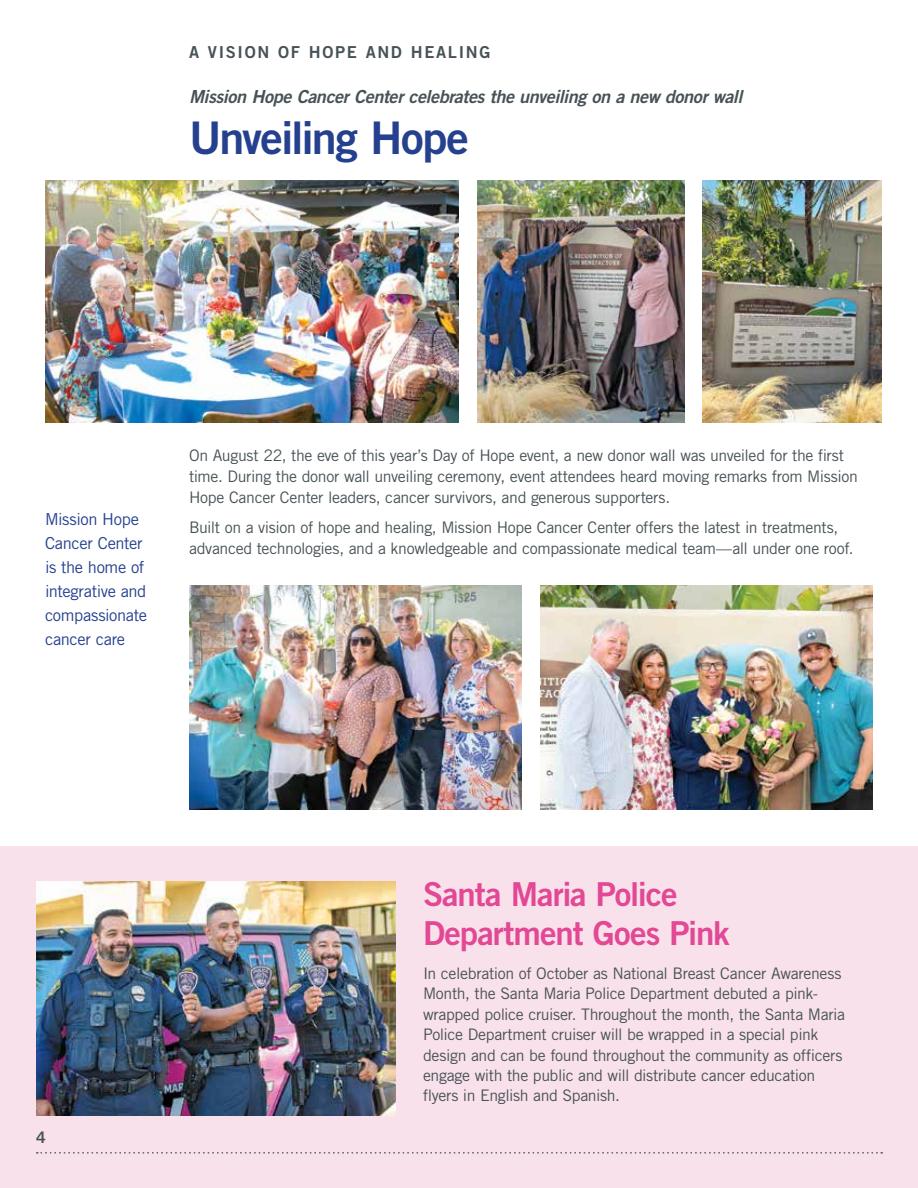
<style>
.page{position:relative;width:918px;height:1188px;background:#fff}
.page>*{position:absolute;margin:0;border:0;box-sizing:border-box;transform-origin:0 0}
.t1{font:45px "Trade Gothic LT Std Bd 2";letter-spacing:-.04em;color:#25408f}
.t2{font:33px/39px "Trade Gothic LT Std Bd 2";letter-spacing:-.035em;color:#e24894}
.t3{font:18px "Trade Gothic LT Std Bd 2 Obl";letter-spacing:-.025em;color:#475256}
.t4{font:16.5px/24px "Trade Gothic LT Std";letter-spacing:-.02em;color:#25408f}
.t5{font:16.5px "Trade Gothic Bold Two";letter-spacing:.1em;color:#475256}
.t6{font:15.9px/20.4px "Trade Gothic LT Std";letter-spacing:-.02em;color:#475256}
.t7{font:15.9px "Trade Gothic LT Std Bd 2";color:#475256}
</style>
<div class="page">
<img style="left:477px;top:180px;width:207px;height:243px">
<div style="left:0;top:846px;width:918px;height:342px;background:#f9e1eb"></div>
<svg style="left:37px;top:1152px;width:845px;height:2px"></svg>
<img style="left:36px;top:882px;width:360px;height:234px">
<img style="left:45px;top:180px;width:414px;height:243px">
<img style="left:189px;top:585px;width:333px;height:225px">
<img style="left:540px;top:585px;width:333px;height:225px">
<img style="left:702px;top:180px;width:180px;height:243px">
<p class="t5" style="left:189px;top:42px;width:303px">A VISION OF HOPE AND HEALING</p>
<p class="t3" style="left:189px;top:85px;width:555px">Mission Hope Cancer Center celebrates the unveiling on a new donor wall</p>
<h1 class="t1" style="left:189px;top:110px;width:281px">Unveiling Hope</h1>
<p class="t4" style="left:45px;top:507px;width:104px">Mission Hope<br>Cancer Center is the home of integrative and compassionate cancer care</p>
<p class="t6" style="left:189px;top:445px;width:671px;line-height:21px">On August 22, the eve of this year’s Day of Hope event, a new donor wall was unveiled for the first time. During the donor wall unveiling ceremony, event attendees heard moving remarks from Mission<br>Hope Cancer Center leaders, cancer survivors, and generous supporters.</p>
<p class="t6" style="left:189px;top:517px;width:666px;line-height:21px">Built on a vision of hope and healing, Mission Hope Cancer Center offers the latest in treatments, advanced technologies, and a knowledgeable and compassionate medical team—all under one roof.</p>
<p class="t7" style="left:36px;top:1127px;width:11px">4</p>
<h2 class="t2" style="left:423px;top:874px;width:308px">Santa Maria Police<br>Department Goes Pink</h2>
<p class="t6" style="left:423px;top:963px;width:424px">In celebration of October as National Breast Cancer Awareness Month, the Santa Maria Police Department debuted a pink&shy;wrapped police cruiser. Throughout the month, the Santa Maria Police Department cruiser will be wrapped in a special pink design and can be found throughout the community as officers engage with the public and will distribute cancer education flyers in English and Spanish.</p>
</div>
